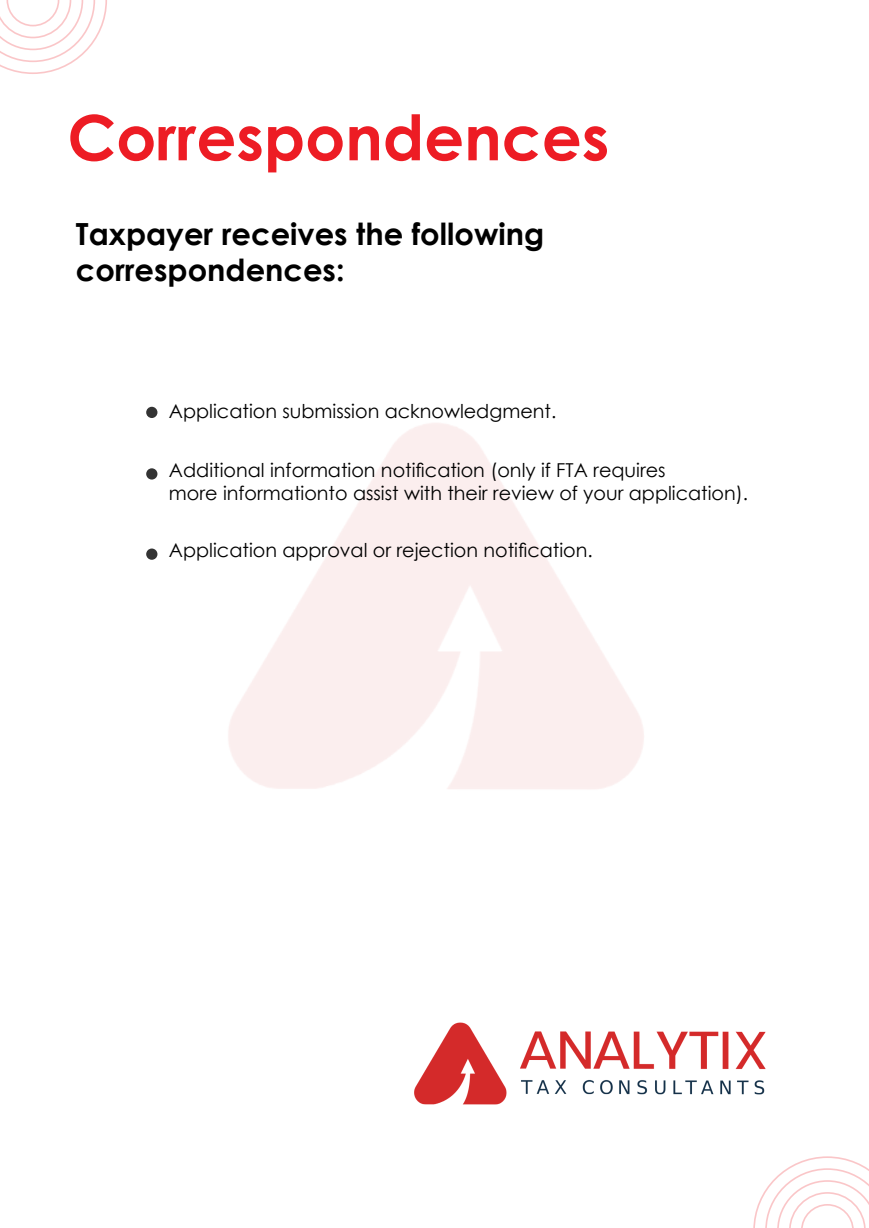
<style>
.page{position:relative;width:869px;height:1228px;background:#fff}
.page>*{position:absolute;margin:0;border:0;box-sizing:border-box;transform-origin:0 0}
.t1{font:700 62.65px "Century Gothic";color:#ed1c24}
.t2{font:700 30.45px/36.8px "Century Gothic";color:#000}
.t3{font:19.25px/23.1px "Century Gothic";color:#000}
</style>
<div class="page">
<div style="left:146px;top:407px;width:11px;height:11px;background:#333;border-radius:50%"></div>
<div style="left:146px;top:468px;width:11px;height:11px;background:#333;border-radius:50%"></div>
<div style="left:146px;top:548px;width:11px;height:12px;background:#333;border-radius:50%"></div>
<svg style="left:753px;top:1156px;width:115px;height:72px"></svg>
<svg style="left:0;top:0;width:107px;height:74px"></svg>
<img style="left:414px;top:1022px;width:352px;height:83px">
<h1 class="t1" style="left:67px;top:90px;width:543px">Correspondences</h1>
<h2 class="t2" style="left:76px;top:214px;width:469px">Taxpayer receives the following correspondences:</h2>
<p class="t3" style="left:169px;top:399px;width:388px">Application submission acknowledgment.</p>
<p class="t3" style="left:169px;top:458px;width:580px">Additional information notification (only if FTA requires<br>more informationto assist with their review of your application).</p>
<p class="t3" style="left:169px;top:538px;width:425px">Application approval or rejection notification.</p>
</div>
